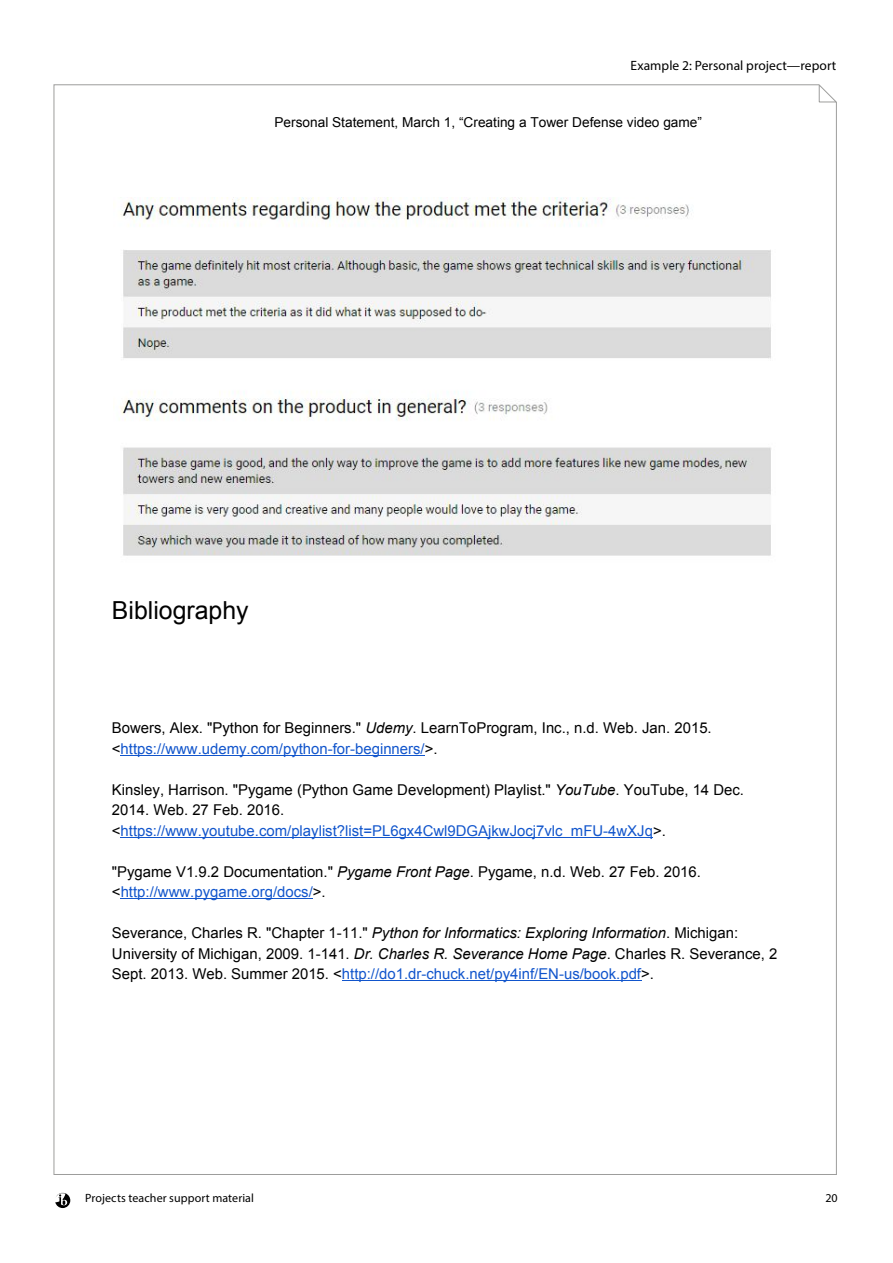
<style>
.page{position:relative;width:893px;height:1263px;background:#fff}
.page>*{position:absolute;margin:0;border:0;box-sizing:border-box;transform-origin:0 0}
.t1{font:24.9px "Arial";color:#000}
.t2{font:14.85px/20.5px "Arial";color:#000}
.t3{font:13.65px "Arial";color:#000}
.t4{font:13.5px "Myriad Pro";letter-spacing:.005em;color:#000}
.t5{font:12px "Myriad Pro";letter-spacing:.005em;color:#000}
.s1{font-style:italic}
.s2{color:#15c}
</style>
<div class="page">
<svg style="left:816px;top:84px;width:21px;height:21px"></svg>
<svg style="left:55px;top:1192px;width:15px;height:16px"></svg>
<img style="left:119px;top:198px;width:652px;height:358px">
<hr style="left:121px;top:755px;width:304px;height:1px;background:#15c">
<hr style="left:121px;top:837px;width:532px;height:1px;background:#15c">
<hr style="left:121px;top:898px;width:192px;height:1px;background:#15c">
<hr style="left:342px;top:980px;width:299px;height:1px;background:#15c">
<p class="t4" style="left:630px;top:58px;width:207px">Example 2: Personal project—report</p>
<p class="t3" style="left:274px;top:112px;width:429px">Personal Statement, March 1, “Creating a Tower Defense video game”</p>
<h1 class="t1" style="left:112px;top:593px;width:138px">Bibliography</h1>
<p class="t2" style="left:112px;top:718px;width:601px">Bowers, Alex. "Python for Beginners." <span class="s1">Udemy</span>. LearnToProgram, Inc., n.d. Web. Jan. 2015. &lt;<span class="s2">https://www.udemy.com/python-for-beginners/</span>&gt;.</p>
<p class="t2" style="left:112px;top:779px;width:634px">Kinsley, Harrison. "Pygame (Python Game Development) Playlist." <span class="s1">YouTube</span>. YouTube, 14 Dec.<br>2014. Web. 27 Feb. 2016.<br>&lt;<span class="s2">https://www.youtube.com/playlist?list=PL6gx4Cwl9DGAjkwJocj7vlc mFU-4wXJq</span>&gt;.</p>
<p class="t2" style="left:112px;top:861px;width:591px">"Pygame V1.9.2 Documentation." <span class="s1">Pygame Front Page</span>. Pygame, n.d. Web. 27 Feb. 2016. &lt;<span class="s2">http://www.pygame.org/docs/</span>&gt;.</p>
<p class="t2" style="left:112px;top:923px;width:667px">Severance, Charles R. "Chapter 1-11." <span class="s1">Python for Informatics: Exploring Information</span>. Michigan:<br>University of Michigan, 2009. 1-141. <span class="s1">Dr. Charles R. Severance Home Page</span>. Charles R. Severance, 2<br>Sept. 2013. Web. Summer 2015. &lt;<span class="s2">http://do1.dr-chuck.net/py4inf/EN-us/book.pdf</span>&gt;.</p>
<p class="t5" style="left:85px;top:1190px;width:170px">Projects teacher support material</p>
<p class="t5" style="left:825px;top:1190px;width:14px">20</p>
</div>
